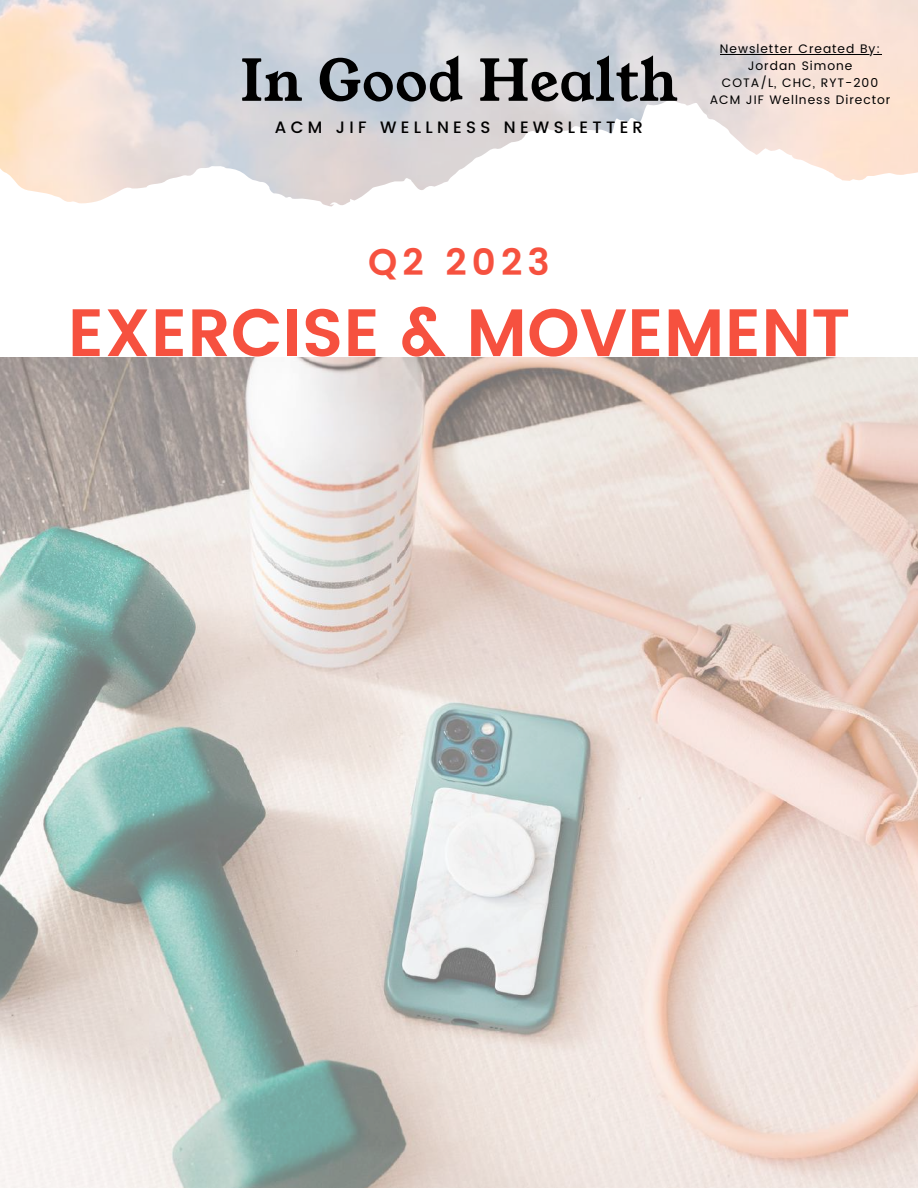
<style>
.page{position:relative;width:918px;height:1188px;background:#fff}
.page>*{position:absolute;margin:0;border:0;box-sizing:border-box;transform-origin:0 0}
.t1{font:600 66.9px "Poppins";color:#f6513f}
.t2{font:56.55px "Young Serif";letter-spacing:.01em;color:#000}
.t3{font:600 37.05px "Poppins";letter-spacing:.14em;color:#f6513f}
.t4{font:500 16.5px "Poppins";letter-spacing:.26em;color:#000}
.t5{font:12.3px/16.8px "Poppins";letter-spacing:.08em;color:#000;text-align:center}
</style>
<div class="page">
<svg style="left:0;top:0;width:918px;height:207px"></svg>
<img style="left:150px;top:0;width:768px;height:107px">
<img style="left:0;top:357px;width:918px;height:831px">
<hr style="left:720px;top:54px;width:161px;height:1px;background:#000">
<h2 class="t2" style="left:240px;top:44px;width:439px">In Good Health</h2>
<p class="t5" style="left:710px;top:41px;width:182px">Newsletter Created By:<br>Jordan Simone<br>COTA/L, CHC, RYT-200<br>ACM JIF Wellness Director</p>
<h3 class="t4" style="left:275px;top:118px;width:370px">ACM JIF WELLNESS NEWSLETTER</h3>
<h3 class="t3" style="left:368px;top:241px;width:183px">Q2 2023</h3>
<h1 class="t1" style="left:68px;top:294px;width:784px">EXERCISE &amp; MOVEMENT</h1>
</div>
